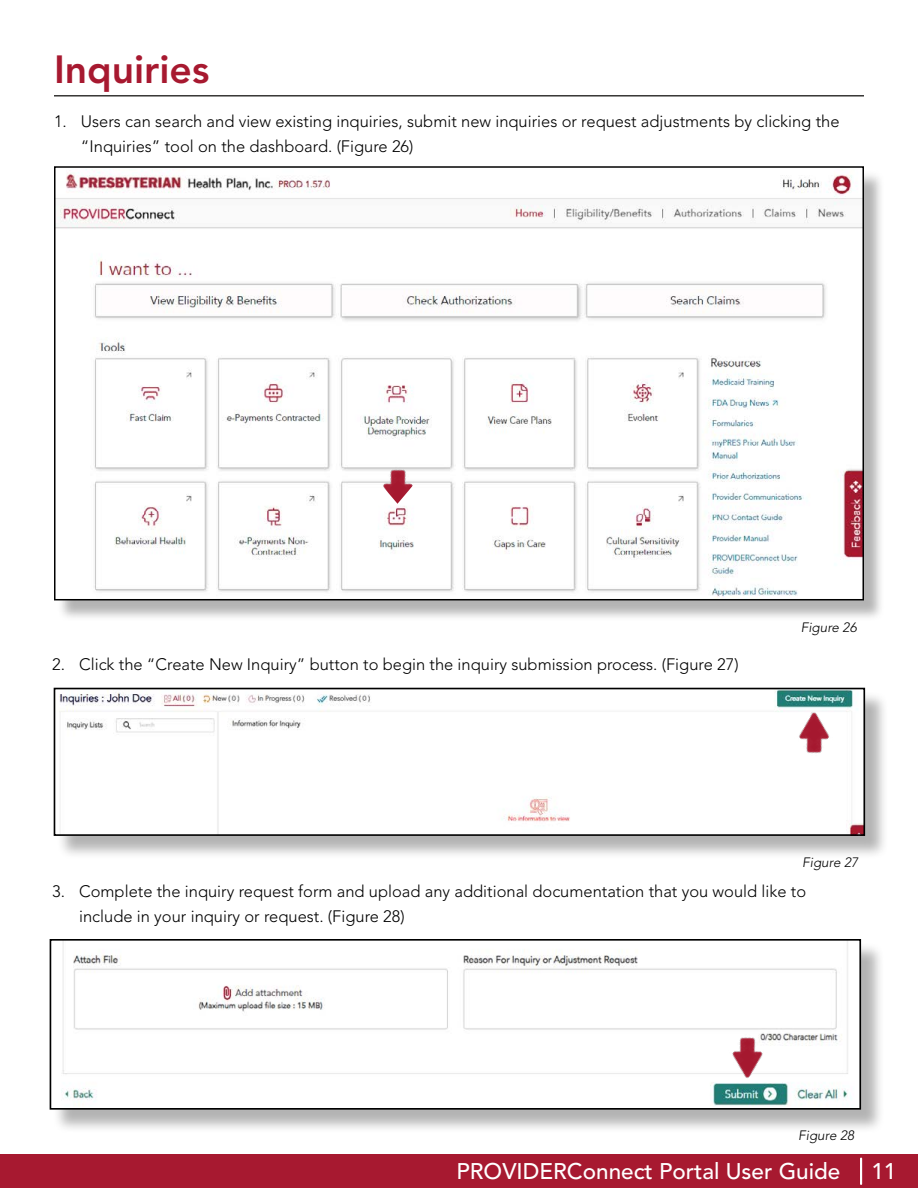
<style>
.page{position:relative;width:918px;height:1188px;background:#fff}
.page>*{position:absolute;margin:0;border:0;box-sizing:border-box;transform-origin:0 0}
.t1{font:800 39px "Avenir LT Std";color:#a71930}
.t2{font:500 22.5px "Avenir LT Std";color:#fff}
.t3{font:300 16.5px/25.5px "Avenir LT Std";color:#000}
.t4{font:italic 300 13.5px "Avenir LT Std";color:#000}
</style>
<div class="page">
<div style="left:0;top:1155px;width:918px;height:33px;background:#a71930"></div>
<hr style="left:860px;top:1158px;width:2px;height:27px;background:#fff">
<hr style="left:54px;top:95px;width:810px;height:2px;background:#373635">
<div style="left:57px;top:169px;width:828px;height:453px;background:#000;opacity:.3"></div>
<img style="left:56px;top:169px;width:806px;height:429px">
<img style="left:378px;top:460px;width:39px;height:44px">
<div style="left:56px;top:691px;width:833px;height:169px;background:#000;opacity:.3"></div>
<img style="left:57px;top:691px;width:805px;height:142px">
<div style="left:54px;top:688px;width:811px;height:148px;border:2px solid #000"></div>
<img style="left:789px;top:710px;width:49px;height:51px">
<div style="left:52px;top:942px;width:833px;height:192px;background:#000;opacity:.3"></div>
<img style="left:53px;top:942px;width:805px;height:165px">
<div style="left:50px;top:939px;width:811px;height:171px;border:2px solid #000"></div>
<img style="left:722px;top:1028px;width:50px;height:51px">
<h1 class="t1" style="left:54px;top:47px;width:157px">Inquiries</h1>
<p class="t3" style="left:81px;top:109px;width:760px;text-indent:-27px">1. Users can search and view existing inquiries, submit new inquiries or request adjustments by clicking the “Inquiries” tool on the dashboard. (Figure 26)</p>
<p class="t3" style="left:52px;top:652px;width:688px">2. Click the “Create New Inquiry” button to begin the inquiry submission process. (Figure 27)</p>
<p class="t4" style="left:801px;top:620px;width:57px">Figure 26</p>
<p class="t4" style="left:802px;top:854px;width:57px">Figure 27</p>
<p class="t3" style="left:79px;top:878px;width:728px;text-indent:-27px">3. Complete the inquiry request form and upload any additional documentation that you would like to include in your inquiry or request. (Figure 28)</p>
<p class="t4" style="left:798px;top:1128px;width:57px">Figure 28</p>
<h2 class="t2" style="left:457px;top:1159px;width:385px">PROVIDERConnect Portal User Guide</h2>
<h2 class="t2" style="left:871px;top:1159px;width:27px">11</h2>
</div>
